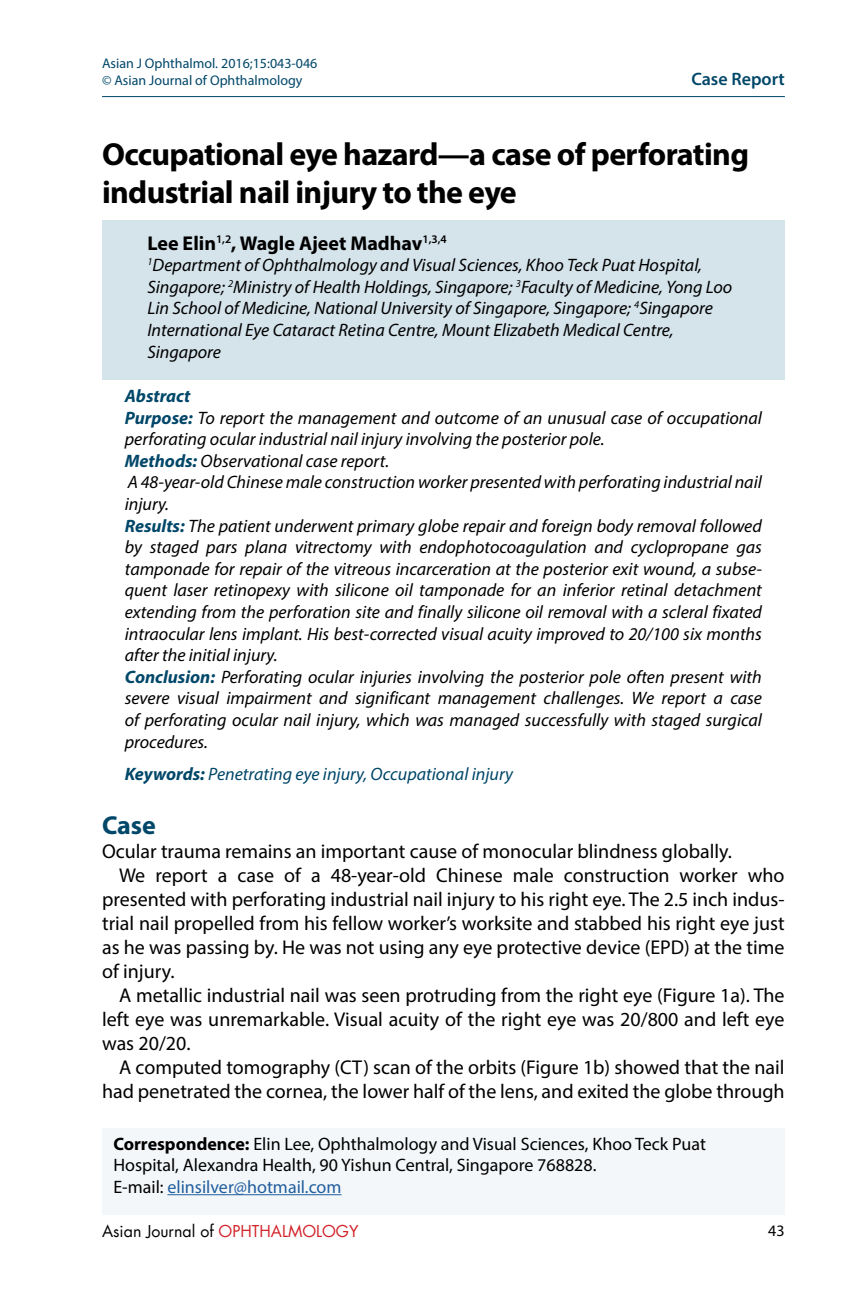
<style>
.page{position:relative;width:864px;height:1296px;background:#fff}
.page>*{position:absolute;margin:0;border:0;box-sizing:border-box;transform-origin:0 0}
.t1{font:700 32px/38.4px "Myriad Pro";letter-spacing:-.02em;color:#000}
.t2{font:700 26px "Myriad Pro";color:#004769}
.t3{font:20px "Myriad Pro";color:#000}
.t4{font:700 20px "Myriad Pro";color:#000}
.t5{font:italic 18px/21.6px "Myriad Pro";color:#000}
.t6{font:18px/21.6px "Myriad Pro";color:#000}
.t7{font:italic 18px "Myriad Pro";color:#004769}
.t8{font:600 18px "Myriad Pro";color:#004769}
.t9{font:16px "Futura LT";color:#000}
.t10{font:16px "Myriad Pro";color:#000}
.t11{font:14px/16.8px "Myriad Pro";color:#004769}
.s1{font-weight:700;color:#004769}
.s2{font-weight:700}
.s3{color:#215e9e}
.s4{color:#d2232a}
</style>
<div class="page">
<hr style="left:102px;top:1214px;width:683px;height:1px;background:#004769">
<div style="left:102px;top:220px;width:683px;height:52px;background:#d5e3eb"></div>
<div style="left:102px;top:244px;width:683px;height:135px;background:#d5e3eb"></div>
<div style="left:102px;top:1128px;width:683px;height:65px;background:#f4f7f9"></div>
<div style="left:102px;top:1171px;width:683px;height:43px;background:#f4f7f9"></div>
<hr style="left:167px;top:1194px;width:175px;height:1px;background:#215e9e">
<hr style="left:102px;top:96px;width:683px;height:1px;background:#004769">
<p class="t11" style="left:102px;top:55px;width:217px">Asian J Ophthalmol. 2016;15:043-046 © Asian Journal of Ophthalmology</p>
<p class="t8" style="left:691px;top:67px;width:95px">Case Report</p>
<h1 class="t1" style="left:102px;top:134px;width:649px">Occupational eye hazard—a case of perforating industrial nail injury to the eye</h1>
<p class="t4" style="left:147px;top:230px;width:301px">Lee Elin<sup>1,2</sup>, Wagle Ajeet Madhav<sup>1,3,4</sup></p>
<p class="t5" style="left:147px;top:254px;width:586px"><sup>1</sup>Department of Ophthalmology and Visual Sciences, Khoo Teck Puat Hospital, Singapore; <sup>2</sup>Ministry of Health Holdings, Singapore; <sup>3</sup>Faculty of Medicine, Yong Loo Lin School of Medicine, National University of Singapore, Singapore; <sup>4</sup>Singapore International Eye Cataract Retina Centre, Mount Elizabeth Medical Centre, Singapore</p>
<p class="t5" style="left:125px;top:385px;width:639px"><span class="s1">Abstract<br>Purpose:</span> To report the management and outcome of an unusual case of occupational perforating ocular industrial nail injury involving the posterior pole.<br><span class="s1">Methods:</span> Observational case report.<br>A 48-year-old Chinese male construction worker presented with perforating industrial nail injury.<br><span class="s1">Results:</span> The patient underwent primary globe repair and foreign body removal followed by staged pars plana vitrectomy with endophotocoagulation and cyclopropane gas tamponade for repair of the vitreous incarceration at the posterior exit wound, a subse&shy;quent laser retinopexy with silicone oil tamponade for an inferior retinal detachment extending from the perforation site and finally silicone oil removal with a scleral fixated intraocular lens implant. His best-corrected visual acuity improved to 20/100 six months after the initial injury.<br><span class="s1">Conclusion:</span> Perforating ocular injuries involving the posterior pole often present with severe visual impairment and significant management challenges. We report a case of perforating ocular nail injury, which was managed successfully with staged surgical procedures.</p>
<p class="t7" style="left:125px;top:763px;width:390px"><span class="s2">Keywords:</span> Penetrating eye injury, Occupational injury</p>
<h2 class="t2" style="left:102px;top:809px;width:55px">Case</h2>
<p class="t3" style="left:102px;top:839px;width:631px">Ocular trauma remains an important cause of monocular blindness globally.</p>
<p class="t3" style="left:119px;top:863px;width:667px">We report a case of a 48-year-old Chinese male construction worker who</p>
<p class="t3" style="left:102px;top:887px;width:684px">presented with perforating industrial nail injury to his right eye. The 2.5 inch indus-</p>
<p class="t3" style="left:102px;top:911px;width:684px">trial nail propelled from his fellow worker’s worksite and stabbed his right eye just</p>
<p class="t3" style="left:102px;top:935px;width:684px">as he was passing by. He was not using any eye protective device (EPD) at the time</p>
<p class="t3" style="left:102px;top:959px;width:74px">of injury.</p>
<p class="t3" style="left:119px;top:983px;width:667px">A metallic industrial nail was seen protruding from the right eye (Figure 1a). The</p>
<p class="t3" style="left:102px;top:1007px;width:684px">left eye was unremarkable. Visual acuity of the right eye was 20/800 and left eye</p>
<p class="t3" style="left:102px;top:1031px;width:90px">was 20/20.</p>
<p class="t3" style="left:119px;top:1055px;width:667px">A computed tomography (CT) scan of the orbits (Figure 1b) showed that the nail</p>
<p class="t3" style="left:102px;top:1079px;width:684px">had penetrated the cornea, the lower half of the lens, and exited the globe through</p>
<p class="t6" style="left:113px;top:1133px;width:594px"><span class="s2">Correspondence:</span> Elin Lee, Ophthalmology and Visual Sciences, Khoo Teck Puat<br>Hospital, Alexandra Health, 90 Yishun Central, Singapore 768828.<br>E-mail: <span class="s3">elinsilver@hotmail.com</span></p>
<p class="t9" style="left:102px;top:1221px;width:258px">Asian Journal of <span class="s4">OPHTHALMOLOGY</span></p>
<p class="t10" style="left:768px;top:1221px;width:18px">43</p>
</div>
